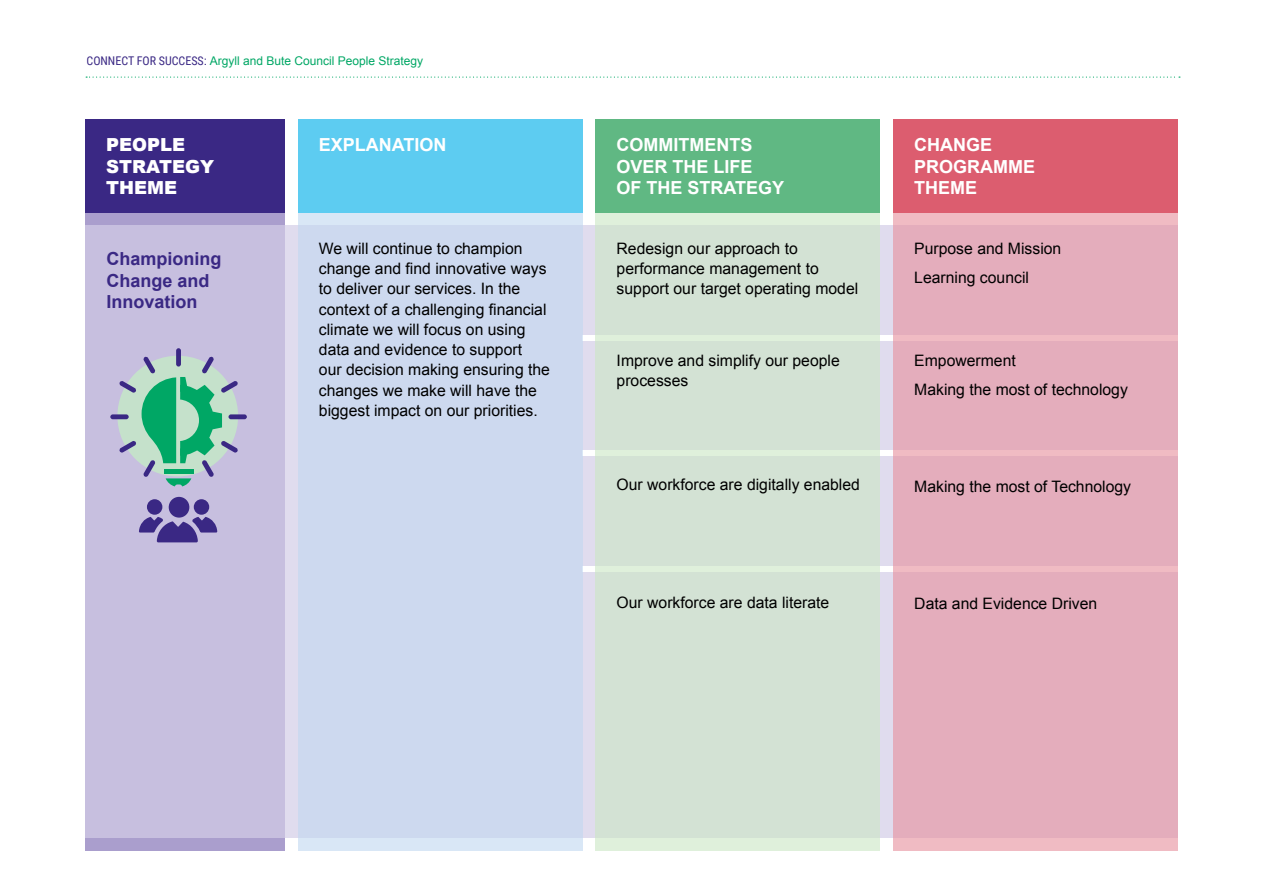
<style>
.page{position:relative;width:1263px;height:893px;background:#fff}
.page>*{position:absolute;margin:0;border:0;box-sizing:border-box;transform-origin:0 0}
.t1{font:700 18px/21.6px "Arial";color:#fff}
.t2{font:700 18px/21.6px "Arial";color:#3a2884}
.t3{font:900 18px/21.6px "Arial";color:#fff}
.t4{font:15.75px/20.2px "Arial";color:#000}
.t5{font:12px "Arial";color:#00a765}
.s1{font-family:"Roboto Condensed";color:#3a2884}
.s2{color:#3a2884}
</style>
<div class="page">
<div style="left:85px;top:119px;width:200px;height:731px;background:#aa9ecd"></div>
<div style="left:85px;top:119px;width:200px;height:94px;background:#3a2884"></div>
<svg style="left:85px;top:225px;width:808px;height:613px;background:#cbc4e1"></svg>
<svg style="left:86px;top:77px;width:1094px;height:1px"></svg>
<div style="left:583px;top:566px;width:595px;height:6px;background:#fff"></div>
<div style="left:583px;top:451px;width:595px;height:5px;background:#fff"></div>
<div style="left:583px;top:335px;width:595px;height:5px;background:#fff"></div>
<div style="left:595px;top:119px;width:285px;height:731px;background:linear-gradient(to right,#d4e3d4,#d4e3d4)"></div>
<div style="left:298px;top:119px;width:285px;height:731px;background:#cdd9ef"></div>
<div style="left:893px;top:119px;width:285px;height:731px;background:linear-gradient(to right,#e5aebc,#e5aebc)"></div>
<div style="left:298px;top:119px;width:285px;height:94px;background:#5dccf1"></div>
<div style="left:595px;top:119px;width:285px;height:94px;background:#60b883"></div>
<div style="left:893px;top:119px;width:285px;height:94px;background:#dc5d6f"></div>
<div style="left:117px;top:356px;width:121px;height:120px;background:#c5e1cb;border-radius:50%"></div>
<div style="left:169px;top:497px;width:20px;height:21px;background:#3a2884;border-radius:50%"></div>
<div style="left:147px;top:499px;width:15px;height:16px;background:#3a2884;border-radius:50%"></div>
<div style="left:194px;top:499px;width:15px;height:16px;background:#3a2884;border-radius:50%"></div>
<svg style="left:139px;top:517px;width:78px;height:25px;background:#7264a8"></svg>
<div style="left:176px;top:348px;width:5px;height:19px;background:#3a2884;border-radius:2px"></div>
<div style="left:110px;top:414px;width:19px;height:5px;background:#3a2884;border-radius:2px"></div>
<svg style="left:119px;top:381px;width:17px;height:12px"></svg>
<svg style="left:119px;top:441px;width:17px;height:12px"></svg>
<div style="left:228px;top:414px;width:19px;height:5px;background:#3a2884;border-radius:2px"></div>
<svg style="left:142px;top:356px;width:96px;height:130px"></svg>
<p class="t5" style="left:87px;top:53px;width:338px"><span class="s1">CONNECT FOR SUCCESS</span><span class="s2">:</span> Argyll and Bute Council People Strategy</p>
<p class="t3" style="left:106px;top:133px;width:109px">PEOPLE<br>STRATEGY<br>THEME</p>
<p class="t1" style="left:319px;top:135px;width:129px">EXPLANATION</p>
<p class="t1" style="left:617px;top:135px;width:169px">COMMITMENTS<br>OVER THE LIFE<br>OF THE STRATEGY</p>
<p class="t1" style="left:914px;top:135px;width:122px">CHANGE<br>PROGRAMME<br>THEME</p>
<p class="t2" style="left:107px;top:249px;width:117px">Championing<br>Change and<br>Innovation</p>
<p class="t4" style="left:319px;top:238px;width:205px">We will continue to champion</p>
<p class="t4" style="left:319px;top:259px;width:229px">change and find innovative ways</p>
<p class="t4" style="left:319px;top:279px;width:203px">to deliver our services. In the</p>
<p class="t4" style="left:319px;top:299px;width:229px">context of a challenging financial</p>
<p class="t4" style="left:319px;top:319px;width:233px">climate we will focus on using data and evidence to support<br>our decision making ensuring the changes we make will have the biggest impact on our priorities.</p>
<p class="t4" style="left:617px;top:238px;width:243px">Redesign our approach to performance management to support our target operating model</p>
<p class="t4" style="left:617px;top:350px;width:225px">Improve and simplify our people processes</p>
<p class="t4" style="left:617px;top:474px;width:245px">Our workforce are digitally enabled</p>
<p class="t4" style="left:914px;top:234px;width:149px;line-height:28.8px">Purpose and Mission<br>Learning council</p>
<p class="t4" style="left:914px;top:346px;width:215px;line-height:28.8px">Empowerment<br>Making the most of technology</p>
<p class="t4" style="left:914px;top:476px;width:218px">Making the most of Technology</p>
<p class="t4" style="left:617px;top:593px;width:214px">Our workforce are data literate</p>
<p class="t4" style="left:914px;top:593px;width:184px">Data and Evidence Driven</p>
</div>
